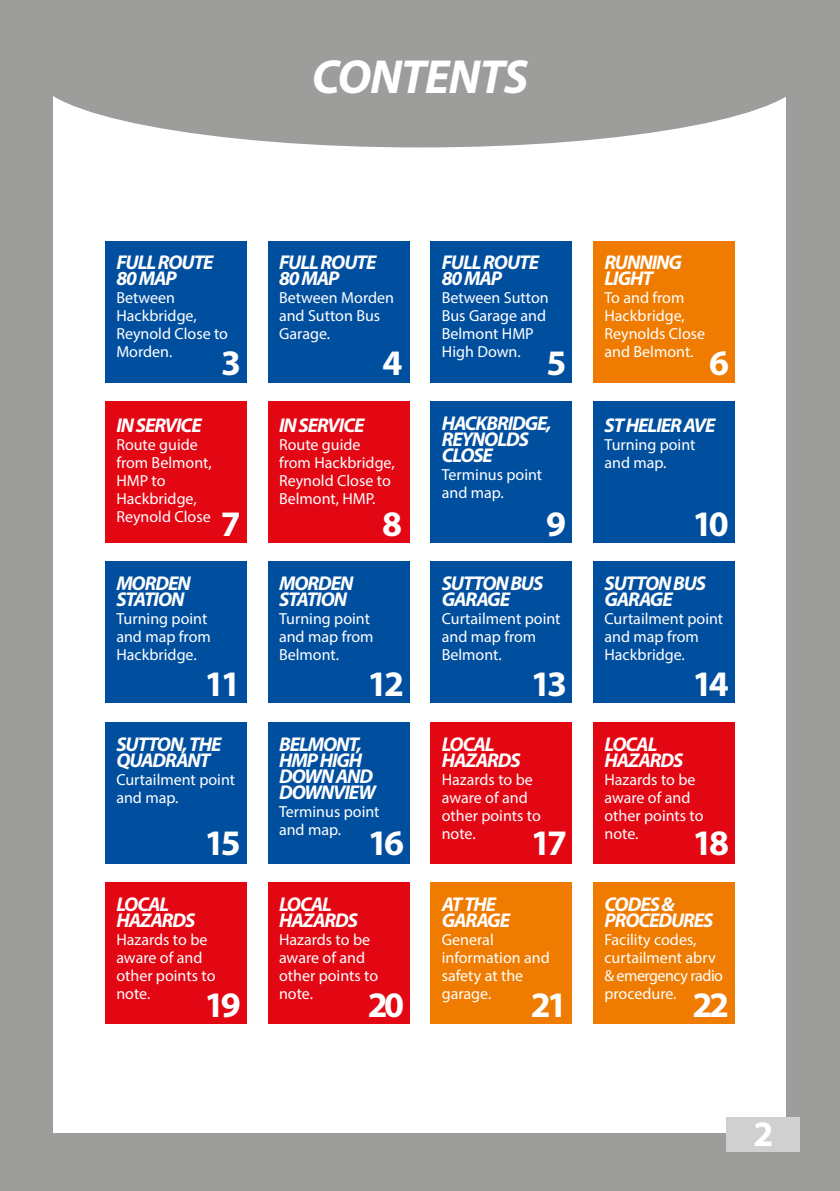
<style>
.page{position:relative;width:840px;height:1191px;background:#fff}
.page>*{position:absolute;margin:0;border:0;box-sizing:border-box;transform-origin:0 0}
.t1{font:italic 700 48px "Myriad Pro";letter-spacing:-.025em;color:#fff}
.t2{font:700 36px "Myriad Pro";letter-spacing:-.1em;color:#fff}
.t3{font:italic 700 20px/16px "Myriad Pro";letter-spacing:-.05em;color:#fff}
.t4{font:16px/18px "Myriad Pro";color:#fff}
</style>
<div class="page">
<div style="left:0;top:0;width:839px;height:1191px;background:#9d9d9c"></div>
<div style="left:54px;top:58px;width:731px;height:1074px;background:#fff"></div>
<div style="left:35px;top:0;width:769px;height:147px;background:#9d9d9c;border-radius:50%"></div>
<div style="left:726px;top:1117px;width:73px;height:34px;background:#d0d0d0"></div>
<div style="left:105px;top:241px;width:142px;height:141px;background:#004f9f"></div>
<div style="left:267px;top:241px;width:142px;height:141px;background:#004f9f"></div>
<div style="left:430px;top:241px;width:142px;height:141px;background:#004f9f"></div>
<div style="left:592px;top:241px;width:142px;height:141px;background:#ef7b00"></div>
<div style="left:105px;top:401px;width:142px;height:142px;background:#e30613"></div>
<div style="left:267px;top:401px;width:142px;height:142px;background:#e30613"></div>
<div style="left:430px;top:401px;width:142px;height:142px;background:#004f9f"></div>
<div style="left:592px;top:401px;width:142px;height:142px;background:#004f9f"></div>
<div style="left:105px;top:561px;width:142px;height:142px;background:#004f9f"></div>
<div style="left:267px;top:561px;width:142px;height:142px;background:#004f9f"></div>
<div style="left:430px;top:561px;width:142px;height:142px;background:#004f9f"></div>
<div style="left:592px;top:561px;width:142px;height:142px;background:#004f9f"></div>
<div style="left:105px;top:722px;width:142px;height:141px;background:#004f9f"></div>
<div style="left:267px;top:722px;width:142px;height:141px;background:#004f9f"></div>
<div style="left:430px;top:722px;width:142px;height:141px;background:#e30613"></div>
<div style="left:592px;top:722px;width:142px;height:141px;background:#e30613"></div>
<div style="left:105px;top:882px;width:142px;height:142px;background:#e30613"></div>
<div style="left:267px;top:882px;width:142px;height:142px;background:#e30613"></div>
<div style="left:430px;top:882px;width:142px;height:142px;background:#ef7b00"></div>
<div style="left:592px;top:882px;width:142px;height:142px;background:#ef7b00"></div>
<h1 class="t1" style="left:311px;top:45px;width:218px">CONTENTS</h1>
<p class="t3" style="left:116px;top:254px;width:99px">FULL ROUTE<br>80 MAP</p>
<p class="t4" style="left:116px;top:289px;width:113px">Between<br>Hackbridge,<br>Reynold Close to<br>Morden.</p>
<h2 class="t2" style="left:221px;top:339px;width:21px">3</h2>
<p class="t3" style="left:279px;top:254px;width:99px">FULL ROUTE<br>80 MAP</p>
<p class="t4" style="left:279px;top:289px;width:116px">Between Morden and Sutton Bus<br>Garage.</p>
<h2 class="t2" style="left:382px;top:339px;width:21px">4</h2>
<p class="t3" style="left:441px;top:254px;width:99px">FULL ROUTE<br>80 MAP</p>
<p class="t4" style="left:441px;top:289px;width:108px">Between Sutton<br>Bus Garage and<br>Belmont HMP<br>High Down.</p>
<h2 class="t2" style="left:546px;top:339px;width:21px">5</h2>
<p class="t3" style="left:604px;top:254px;width:79px">RUNNING<br>LIGHT</p>
<p class="t4" style="left:604px;top:289px;width:102px">To and from<br>Hackbridge,<br>Reynolds Close and Belmont.</p>
<h2 class="t2" style="left:709px;top:339px;width:21px">6</h2>
<p class="t3" style="left:116px;top:416px;width:87px">IN SERVICE</p>
<p class="t4" style="left:116px;top:435px;width:97px">Route guide from Belmont,<br>HMP to<br>Hackbridge,<br>Reynold Close</p>
<p class="t3" style="left:279px;top:416px;width:87px">IN SERVICE</p>
<p class="t4" style="left:279px;top:435px;width:117px">Route guide from Hackbridge,<br>Reynold Close to<br>Belmont, HMP.</p>
<p class="t3" style="left:441px;top:415px;width:111px">HACKBRIDGE,<br>REYNOLDS<br>CLOSE</p>
<p class="t4" style="left:441px;top:465px;width:102px">Terminus point and map.</p>
<p class="t3" style="left:604px;top:416px;width:112px">ST HELIER AVE</p>
<p class="t4" style="left:604px;top:435px;width:92px">Turning point and map.</p>
<h2 class="t2" style="left:221px;top:500px;width:21px">7</h2>
<h2 class="t2" style="left:382px;top:500px;width:21px">8</h2>
<h2 class="t2" style="left:546px;top:500px;width:21px">9</h2>
<h2 class="t2" style="left:692px;top:501px;width:38px">10</h2>
<p class="t3" style="left:116px;top:575px;width:76px">MORDEN<br>STATION</p>
<p class="t4" style="left:116px;top:609px;width:96px">Turning point and map from<br>Hackbridge.</p>
<p class="t3" style="left:279px;top:575px;width:76px">MORDEN<br>STATION</p>
<p class="t4" style="left:279px;top:609px;width:96px">Turning point and map from<br>Belmont.</p>
<p class="t3" style="left:441px;top:575px;width:103px">SUTTON BUS<br>GARAGE</p>
<p class="t4" style="left:441px;top:609px;width:120px">Curtailment point and map from<br>Belmont.</p>
<p class="t3" style="left:604px;top:575px;width:103px">SUTTON BUS<br>GARAGE</p>
<p class="t4" style="left:604px;top:609px;width:120px">Curtailment point and map from<br>Hackbridge.</p>
<h2 class="t2" style="left:204px;top:660px;width:38px">11</h2>
<h2 class="t2" style="left:367px;top:660px;width:38px">12</h2>
<h2 class="t2" style="left:530px;top:660px;width:38px">13</h2>
<h2 class="t2" style="left:692px;top:660px;width:38px">14</h2>
<p class="t3" style="left:116px;top:735px;width:107px">SUTTON, THE<br>QUADRANT</p>
<p class="t4" style="left:116px;top:770px;width:120px">Curtailment point and map.</p>
<p class="t3" style="left:279px;top:735px;width:98px">BELMONT,<br>HMP HIGH<br>DOWN AND<br>DOWNVIEW</p>
<p class="t4" style="left:279px;top:802px;width:102px">Terminus point and map.</p>
<p class="t3" style="left:441px;top:735px;width:80px">LOCAL<br>HAZARDS</p>
<p class="t4" style="left:441px;top:770px;width:101px">Hazards to be aware of and other points to note.</p>
<p class="t3" style="left:604px;top:735px;width:80px">LOCAL<br>HAZARDS</p>
<p class="t4" style="left:604px;top:770px;width:101px">Hazards to be aware of and other points to note.</p>
<h2 class="t2" style="left:204px;top:819px;width:38px">15</h2>
<h2 class="t2" style="left:367px;top:819px;width:38px">16</h2>
<h2 class="t2" style="left:530px;top:819px;width:38px">17</h2>
<h2 class="t2" style="left:692px;top:819px;width:38px">18</h2>
<p class="t3" style="left:116px;top:895px;width:80px">LOCAL<br>HAZARDS</p>
<p class="t4" style="left:116px;top:930px;width:101px">Hazards to be aware of and other points to note.</p>
<p class="t3" style="left:279px;top:895px;width:80px">LOCAL<br>HAZARDS</p>
<p class="t4" style="left:279px;top:930px;width:101px">Hazards to be aware of and other points to note.</p>
<p class="t3" style="left:604px;top:895px;width:110px">CODES &amp;<br>PROCEDURES</p>
<p class="t4" style="left:604px;top:930px;width:120px">Facility codes, curtailment abrv &amp; emergency radio procedure.</p>
<p class="t3" style="left:441px;top:895px;width:70px">AT THE<br>GARAGE</p>
<p class="t4" style="left:441px;top:930px;width:109px">General information and safety at the garage.</p>
<h2 class="t2" style="left:204px;top:981px;width:38px">19</h2>
<h2 class="t2" style="left:367px;top:981px;width:38px">20</h2>
<h2 class="t2" style="left:530px;top:981px;width:38px">21</h2>
<h2 class="t2" style="left:692px;top:981px;width:38px">22</h2>
<h2 class="t2" style="left:753px;top:1110px;width:21px">2</h2>
</div>
